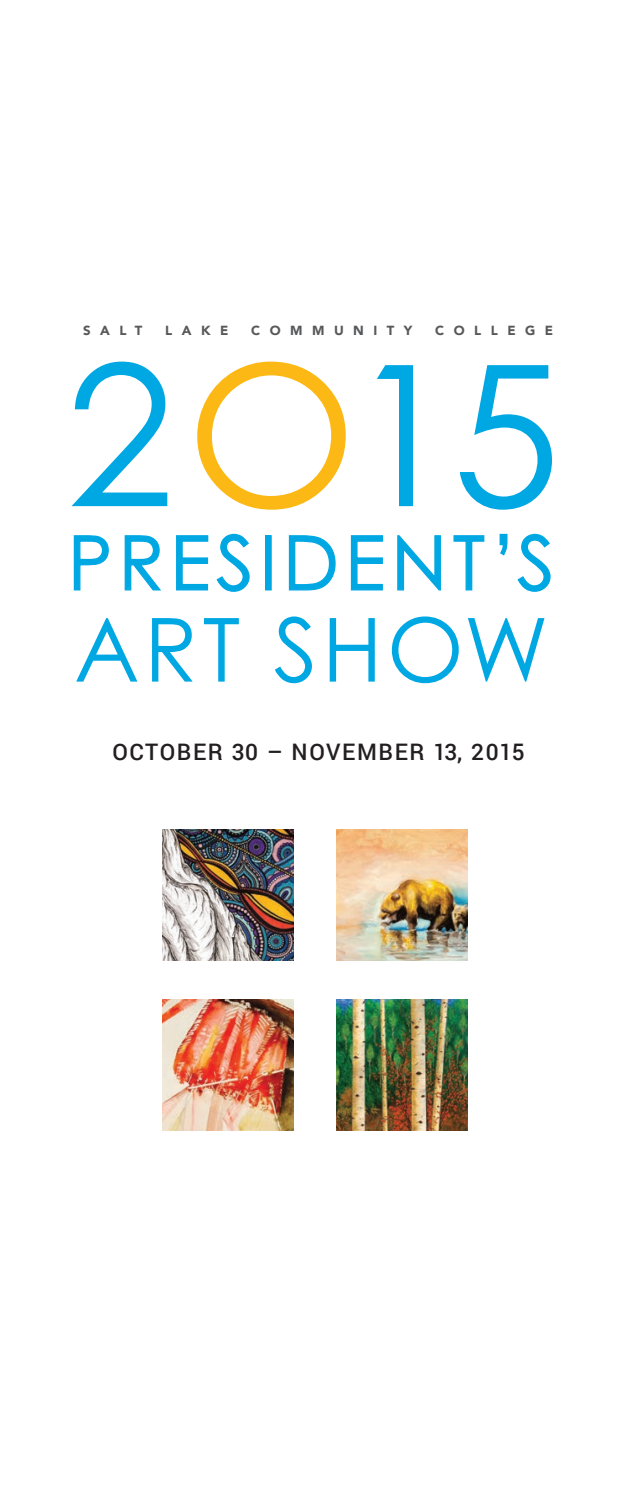
<style>
.page{position:relative;width:630px;height:1512px;background:#fff}
.page>*{position:absolute;margin:0;border:0;box-sizing:border-box;transform-origin:0 0}
.t1{font:196.35px "Century Gothic";color:#00a8e3}
.t2{font:88.38px "Century Gothic";letter-spacing:.05em;color:#00a8e3}
.t3{font:75.25px "Century Gothic";letter-spacing:.08em;color:#00a8e3}
.t4{font:500 22.75px "Roboto";letter-spacing:.07em;color:#231f20}
.t5{font:900 13.12px "Avenir";letter-spacing:.72em;color:#57585a}
.s1{color:#fcb814}
</style>
<div class="page">
<img style="left:336px;top:829px;width:132px;height:132px">
<img style="left:162px;top:999px;width:132px;height:132px">
<img style="left:336px;top:999px;width:132px;height:132px">
<img style="left:162px;top:829px;width:132px;height:132px">
<svg style="left:73px;top:535px;width:36px;height:56px"></svg>
<svg style="left:124px;top:535px;width:37px;height:56px"></svg>
<svg style="left:176px;top:535px;width:33px;height:56px"></svg>
<svg style="left:216px;top:533px;width:34px;height:59px"></svg>
<div style="left:265px;top:535px;width:7px;height:55px;border:1px solid #00a8e3"></div>
<svg style="left:288px;top:535px;width:48px;height:56px"></svg>
<svg style="left:350px;top:535px;width:34px;height:56px"></svg>
<svg style="left:397px;top:535px;width:44px;height:56px"></svg>
<svg style="left:453px;top:535px;width:32px;height:56px"></svg>
<svg style="left:499px;top:533px;width:9px;height:23px"></svg>
<svg style="left:517px;top:533px;width:34px;height:59px"></svg>
<p class="t5" style="left:83px;top:320px;width:61px">SALT</p>
<p class="t5" style="left:165px;top:320px;width:65px">LAKE</p>
<p class="t5" style="left:251px;top:320px;width:163px">COMMUNITY</p>
<p class="t5" style="left:435px;top:320px;width:119px">COLLEGE</p>
<h1 class="t1" style="left:66px;top:315px;width:496px">2<span class="s1">O</span>15</h1>
<h3 class="t3" style="left:68px;top:517px;width:488px">PRESIDENT’S</h3>
<h2 class="t2" style="left:74px;top:596px;width:476px">ART SHOW</h2>
<p class="t4" style="left:112px;top:736px;width:414px">OCTOBER 30 – NOVEMBER 13, 2015</p>
</div>
